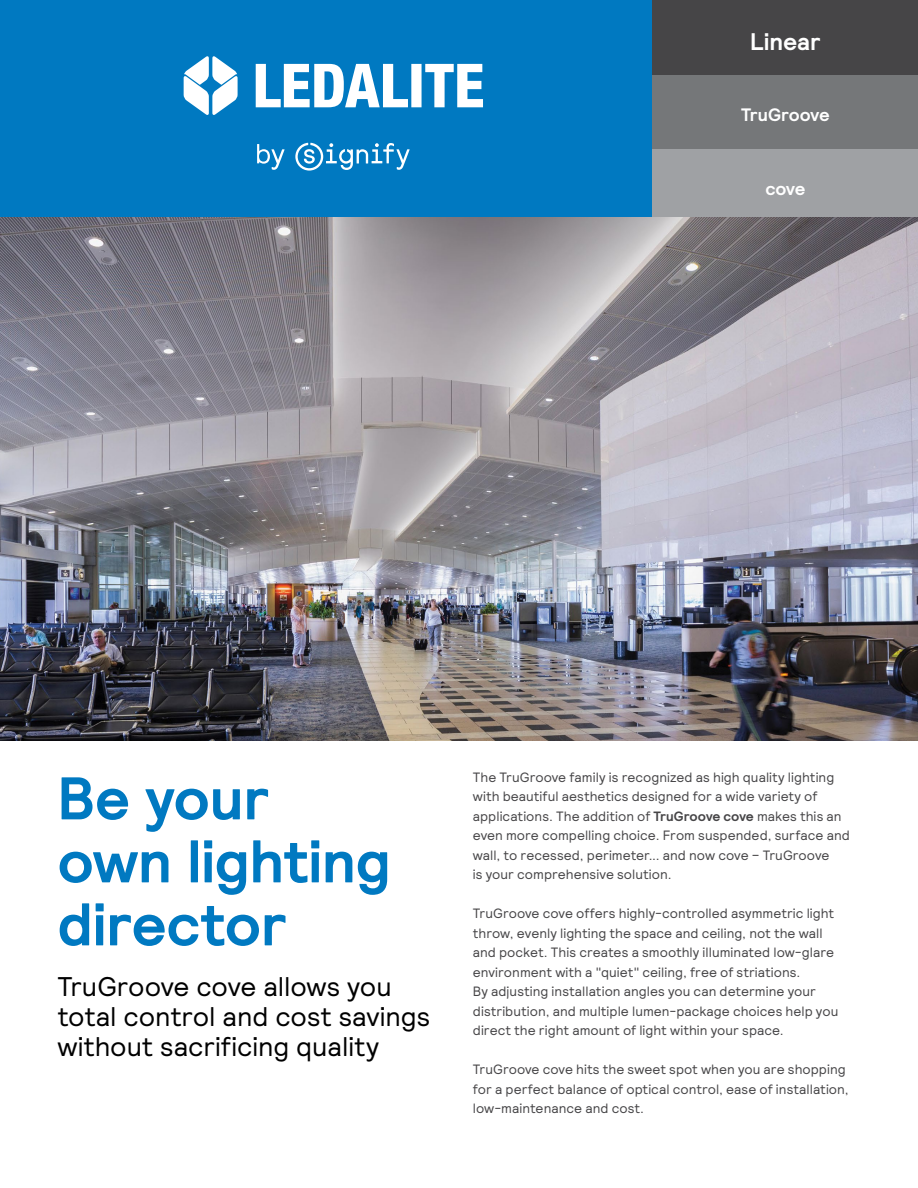
<style>
.page{position:relative;width:918px;height:1188px;background:#fff}
.page>*{position:absolute;margin:0;border:0;box-sizing:border-box;transform-origin:0 0}
.t1{font:700 60px/63px "Relative";letter-spacing:-.005em;color:#0079c1}
.t2{font:27px/30px "Relative";color:#000}
.t3{font:700 24px "Relative";color:#fff}
.t4{font:700 18px "Relative";letter-spacing:-.005em;color:#fff}
.t5{font:13.5px/19.5px "Relative";letter-spacing:.005em;color:#464547}
.s1{font-weight:700}
</style>
<div class="page">
<div style="left:0;top:0;width:653px;height:224px;background:#0079c1"></div>
<div style="left:653px;top:0;width:265px;height:75px;background:#464547"></div>
<div style="left:653px;top:75px;width:265px;height:74px;background:#757779"></div>
<div style="left:653px;top:149px;width:265px;height:75px;background:#9fa1a4"></div>
<svg style="left:257px;top:143px;width:153px;height:28px"></svg>
<svg style="left:184px;top:56px;width:299px;height:59px"></svg>
<img style="left:0;top:217px;width:918px;height:524px">
<h3 class="t3" style="left:750px;top:26px;width:72px">Linear</h3>
<h3 class="t4" style="left:741px;top:103px;width:90px">TruGroove</h3>
<h3 class="t4" style="left:765px;top:177px;width:42px">cove</h3>
<h1 class="t1" style="left:57px;top:766px;width:335px">Be your own lighting director</h1>
<h2 class="t2" style="left:57px;top:971px;width:374px">TruGroove cove allows you total control and cost savings without sacrificing quality</h2>
<p class="t5" style="left:473px;top:767px;width:378px">The TruGroove family is recognized as high quality lighting with beautiful aesthetics designed for a wide variety of applications. The addition of <span class="s1">TruGroove cove</span> makes this an even more compelling choice. From suspended, surface and wall, to recessed, perimeter... and now cove – TruGroove<br>is your comprehensive solution.</p>
<p class="t5" style="left:473px;top:903px;width:367px">TruGroove cove offers highly-controlled asymmetric light throw, evenly lighting the space and ceiling, not the wall and pocket. This creates a smoothly illuminated low-glare environment with a "quiet" ceiling, free of striations.<br>By adjusting installation angles you can determine your distribution, and multiple lumen-package choices help you direct the right amount of light within your space.</p>
<p class="t5" style="left:473px;top:1059px;width:377px">TruGroove cove hits the sweet spot when you are shopping for a perfect balance of optical control, ease of installation, low-maintenance and cost.</p>
</div>
